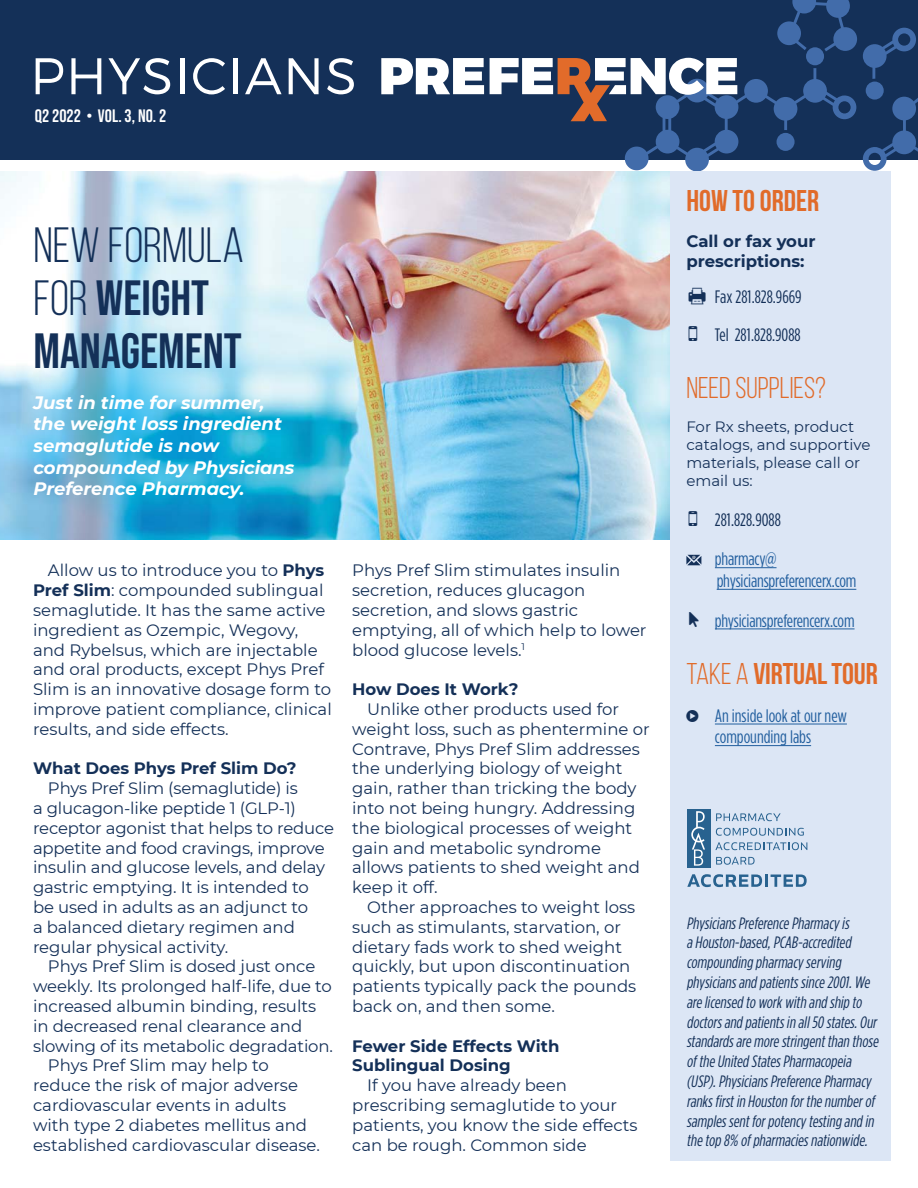
<style>
.page{position:relative;width:918px;height:1188px;background:#fff}
.page>*{position:absolute;margin:0;border:0;box-sizing:border-box;transform-origin:0 0}
.t1{font:49.5px/52.5px "Bebas Neue";color:#143058}
.t2{font:700 30px "Bebas Neue";letter-spacing:-.005em;color:#e16b2a}
.t3{font:30px "Bebas Neue";color:#e16b2a}
.t4{font:italic 700 18px/21.6px "Montserrat";color:#fff}
.t5{font:18px/39.6px "Gotham Condensed";letter-spacing:-.01em;color:#215e9e}
.t6{font:18px/37.8px "Gotham Condensed";color:#143058}
.t7{font:18px "Bebas Neue";color:#fff}
.t8{font:16.5px/19.8px "Montserrat";color:#143058}
.t9{font:italic 16.5px/19.8px "Gotham Condensed";color:#143058}
.t10{font:700 16.5px/19.8px "Montserrat";color:#143058}
.t11{font:15px/18px "Montserrat";color:#143058}
.s1{font-style:inherit}
.s2{font-weight:700}
.s3{font-family:"Modern Pictograms";font-size:22.5px}
.s4{color:#215e9e}
.s5{font-weight:400}
</style>
<div class="page">
<img style="left:0;top:172px;width:671px;height:367px">
<div style="left:0;top:0;width:918px;height:160px;background:#143058"></div>
<svg style="left:625px;top:0;width:293px;height:181px"></svg>
<div style="left:671px;top:172px;width:220px;height:989px;background:#dce6f5"></div>
<svg style="left:36px;top:58px;width:27px;height:36px"></svg>
<svg style="left:71px;top:58px;width:30px;height:36px"></svg>
<svg style="left:108px;top:58px;width:62px;height:36px"></svg>
<hr style="left:180px;top:58px;width:4px;height:36px;background:#fff">
<svg style="left:193px;top:58px;width:32px;height:36px"></svg>
<hr style="left:234px;top:58px;width:4px;height:36px;background:#fff">
<svg style="left:245px;top:58px;width:37px;height:36px"></svg>
<svg style="left:289px;top:58px;width:30px;height:36px"></svg>
<svg style="left:327px;top:58px;width:27px;height:36px"></svg>
<svg style="left:381px;top:58px;width:103px;height:36px"></svg>
<svg style="left:490px;top:58px;width:247px;height:63px"></svg>
<hr style="left:715px;top:567px;width:62px;height:1px;background:#215e9e">
<hr style="left:717px;top:589px;width:139px;height:1px;background:#215e9e">
<hr style="left:715px;top:629px;width:140px;height:1px;background:#215e9e">
<hr style="left:715px;top:724px;width:132px;height:1px;background:#215e9e">
<hr style="left:715px;top:745px;width:96px;height:1px;background:#215e9e">
<svg style="left:686px;top:555px;width:15px;height:10px"></svg>
<svg style="left:716px;top:813px;width:65px;height:8px"></svg>
<svg style="left:716px;top:828px;width:88px;height:8px"></svg>
<svg style="left:715px;top:842px;width:92px;height:8px"></svg>
<svg style="left:716px;top:857px;width:39px;height:8px"></svg>
<div style="left:687px;top:809px;width:24px;height:58px;background:#28628f"></div>
<svg style="left:691px;top:811px;width:14px;height:55px"></svg>
<svg style="left:687px;top:874px;width:120px;height:13px"></svg>
<svg style="left:21px;top:317px;width:206px;height:206px;background:#66bee0"></svg>
<p class="t7" style="left:35px;top:106px;width:133px">Q2 2022 • VOL. 3, NO. 2</p>
<h1 class="t1" style="left:33px;top:219px;width:212px"><span class="s1">NEW FORMULA<br>FOR</span> WEIGHT<br>MANAGEMENT</h1>
<p class="t4" style="left:33px;top:391px;width:263px">Just in time for summer, the weight loss ingredient semaglutide is now compounded by Physicians<br>Preference Pharmacy.</p>
<p class="t8" style="left:33px;top:560px;width:300px;text-indent:15px">Allow us to introduce you to <span class="s2">Phys Pref Slim</span>: compounded sublingual semaglutide. It has the same active ingredient as Ozempic, Wegovy, and Rybelsus, which are injectable and oral products, except Phys Pref Slim is an innovative dosage form to improve patient compliance, clinical results, and side effects.</p>
<p class="t10" style="left:33px;top:758px;width:265px">What Does Phys Pref Slim Do?</p>
<p class="t8" style="left:33px;top:778px;width:303px;text-indent:15px">Phys Pref Slim (semaglutide) is<br>a glucagon-like peptide 1 (GLP-1) receptor agonist that helps to reduce appetite and food cravings, improve insulin and glucose levels, and delay gastric emptying. It is intended to<br>be used in adults as an adjunct to<br>a balanced dietary regimen and regular physical activity.</p>
<p class="t8" style="left:48px;top:956px;width:269px">Phys Pref Slim is dosed just once</p>
<p class="t8" style="left:33px;top:976px;width:300px">weekly. Its prolonged half-life, due to</p>
<p class="t8" style="left:33px;top:996px;width:285px">increased albumin binding, results</p>
<p class="t8" style="left:33px;top:1016px;width:271px">in decreased renal clearance and</p>
<p class="t8" style="left:33px;top:1035px;width:301px">slowing of its metabolic degradation.</p>
<p class="t8" style="left:48px;top:1055px;width:222px">Phys Pref Slim may help to</p>
<p class="t8" style="left:33px;top:1075px;width:267px">reduce the risk of major adverse</p>
<p class="t8" style="left:33px;top:1095px;width:255px">cardiovascular events in adults</p>
<p class="t8" style="left:33px;top:1115px;width:276px">with type 2 diabetes mellitus and</p>
<p class="t8" style="left:33px;top:1134px;width:289px">established cardiovascular disease.</p>
<p class="t8" style="left:352px;top:560px;width:296px">Phys Pref Slim stimulates insulin secretion, reduces glucagon secretion, and slows gastric emptying, all of which help to lower blood glucose levels.<sup>1</sup></p>
<p class="t10" style="left:352px;top:679px;width:168px">How Does It Work?</p>
<p class="t8" style="left:352px;top:699px;width:299px;text-indent:15px">Unlike other products used for weight loss, such as phentermine or<br>Contrave, Phys Pref Slim addresses the underlying biology of weight gain, rather than tricking the body into not being hungry. Addressing the biological processes of weight gain and metabolic syndrome allows patients to shed weight and keep it off.</p>
<p class="t8" style="left:352px;top:897px;width:286px;text-indent:15px">Other approaches to weight loss such as stimulants, starvation, or dietary fads work to shed weight quickly, but upon discontinuation patients typically pack the pounds back on, and then some.</p>
<p class="t10" style="left:352px;top:1035px;width:209px">Fewer Side Effects With<br>Sublingual Dosing</p>
<p class="t8" style="left:352px;top:1075px;width:287px;text-indent:15px">If you have already been prescribing semaglutide to your patients, you know the side effects can be rough. Common side</p>
<h2 class="t2" style="left:686px;top:184px;width:134px">HOW TO ORDER</h2>
<p class="t10" style="left:686px;top:230px;width:131px">Call or fax your prescriptions:</p>
<p class="t6" style="left:686px;top:277px;width:117px"><span class="s3">d</span> Fax 281.828.9669<br><span class="s3">O</span> Tel 281.828.9088</p>
<h2 class="t3" style="left:686px;top:371px;width:141px">NEED SUPPLIES?</h2>
<p class="t11" style="left:686px;top:417px;width:186px">For Rx sheets, product catalogs, and supportive materials, please call or email us:</p>
<p class="t6" style="left:686px;top:499px;width:96px;line-height:39.6px;text-align:right"><span class="s3">O</span> 281.828.9088 <span class="s4">pharmacy@</span></p>
<p class="t5" style="left:715px;top:561px;width:143px">physicianspreferencerx.com physicianspreferencerx.com</p>
<h2 class="t2" style="left:686px;top:657px;width:193px"><span class="s5">TAKE A</span> VIRTUAL TOUR</h2>
<p class="t5" style="left:715px;top:704px;width:134px;line-height:21.6px">An inside look at our new compounding labs</p>
<p class="t9" style="left:686px;top:913px;width:196px">PhysiciansPreference Pharmacy is<br>a Houston-based,PCAB-accredited compounding pharmacy serving physiciansand patientssince 2001.We are licensed to workwith and ship to doctorsand patientsin all50 states.Our standardsare more stringentthan those ofthe United StatesPharmacopeia (USP).PhysiciansPreference Pharmacy ranksfirstin Houston forthe numberof samplessentforpotency testing and in the top 8% ofpharmaciesnationwide.</p>
</div>
